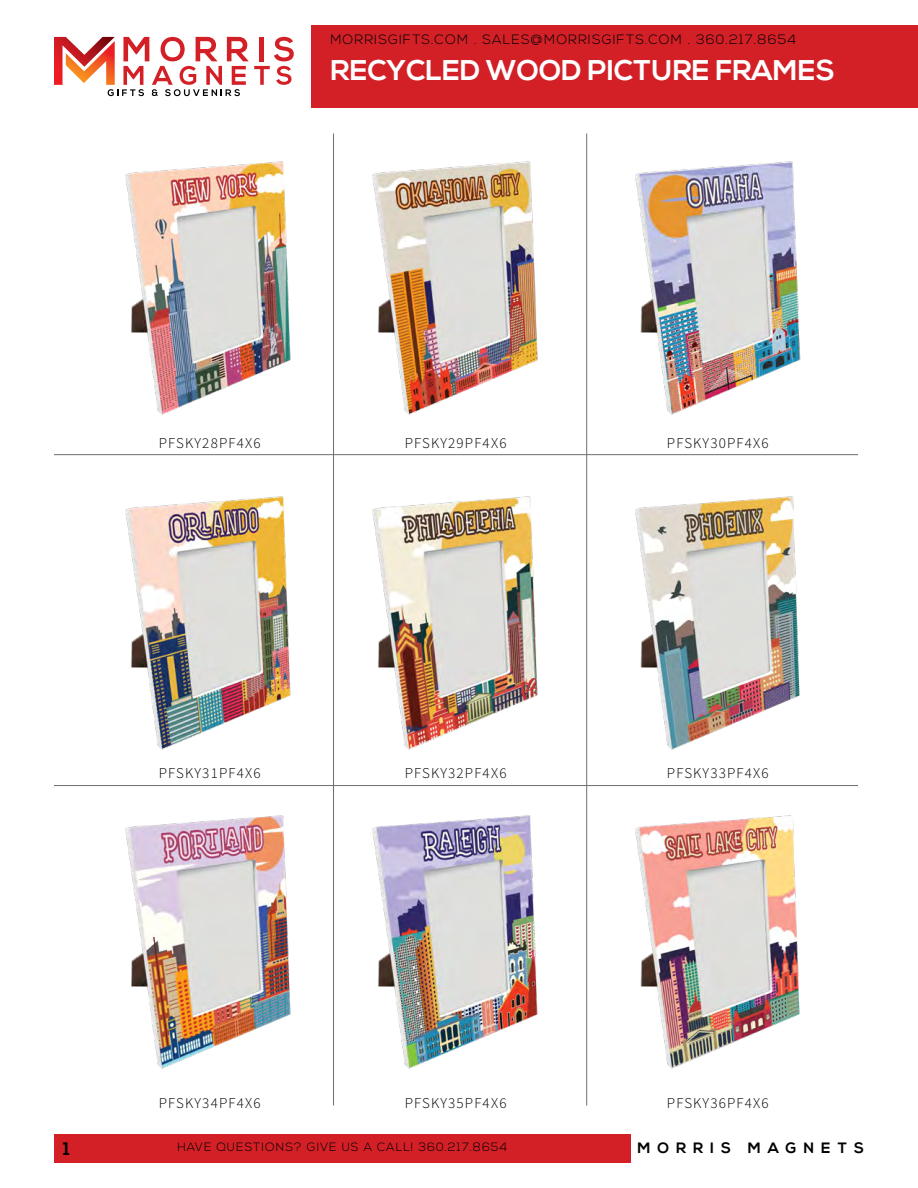
<style>
.page{position:relative;width:918px;height:1188px;background:#fff}
.page>*{position:absolute;margin:0;border:0;box-sizing:border-box;transform-origin:0 0}
.t1{font:700 28.5px "Nexa";color:#fff}
.t2{font:700 18px "Nexa";color:#000}
.t3{font:300 15px "Source Sans Pro";letter-spacing:.08em;color:#000}
.t4{font:700 15px "Nexa";letter-spacing:.46em;color:#000}
.t5{font:300 13.5px "Nexa";letter-spacing:.08em;color:#000}
.t6{font:300 12px "Nexa";letter-spacing:.08em;color:#000}
</style>
<div class="page">
<div style="left:311px;top:26px;width:607px;height:82px;background:#d32027"></div>
<div style="left:54px;top:1134px;width:577px;height:28px;background:#d32027"></div>
<svg style="left:54px;top:37px;width:240px;height:59px"></svg>
<img style="left:125px;top:496px;width:166px;height:254px">
<img style="left:125px;top:161px;width:166px;height:254px">
<img style="left:125px;top:815px;width:166px;height:254px">
<img style="left:372px;top:496px;width:166px;height:254px">
<img style="left:587px;top:484px;width:213px;height:277px">
<img style="left:372px;top:161px;width:166px;height:254px">
<img style="left:587px;top:149px;width:214px;height:276px">
<img style="left:372px;top:815px;width:166px;height:254px">
<img style="left:587px;top:803px;width:213px;height:277px">
<hr style="left:586px;top:134px;width:1px;height:972px;background:#6d6e71">
<hr style="left:333px;top:134px;width:1px;height:972px;background:#6d6e71">
<hr style="left:54px;top:454px;width:804px;height:1px;background:#6d6e71">
<hr style="left:54px;top:785px;width:804px;height:1px;background:#6d6e71">
<p class="t5" style="left:330px;top:31px;width:467px">MORRISGIFTS.COM . SALES@MORRISGIFTS.COM . 360.217.8654</p>
<h1 class="t1" style="left:330px;top:54px;width:506px">RECYCLED WOOD PICTURE FRAMES</h1>
<p class="t3" style="left:159px;top:433px;width:103px">PFSKY28PF4X6</p>
<p class="t3" style="left:405px;top:433px;width:103px">PFSKY29PF4X6</p>
<p class="t3" style="left:667px;top:433px;width:103px">PFSKY30PF4X6</p>
<p class="t3" style="left:159px;top:764px;width:103px">PFSKY31PF4X6</p>
<p class="t3" style="left:405px;top:764px;width:103px">PFSKY32PF4X6</p>
<p class="t3" style="left:667px;top:764px;width:103px">PFSKY33PF4X6</p>
<p class="t3" style="left:159px;top:1094px;width:103px">PFSKY34PF4X6</p>
<p class="t3" style="left:405px;top:1094px;width:103px">PFSKY35PF4X6</p>
<p class="t3" style="left:667px;top:1094px;width:103px">PFSKY36PF4X6</p>
<p class="t2" style="left:63px;top:1139px;width:8px">1</p>
<p class="t6" style="left:177px;top:1140px;width:331px">HAVE QUESTIONS? GIVE US A CALL! 360.217.8654</p>
<p class="t4" style="left:638px;top:1139px;width:228px">MORRIS MAGNETS</p>
</div>
